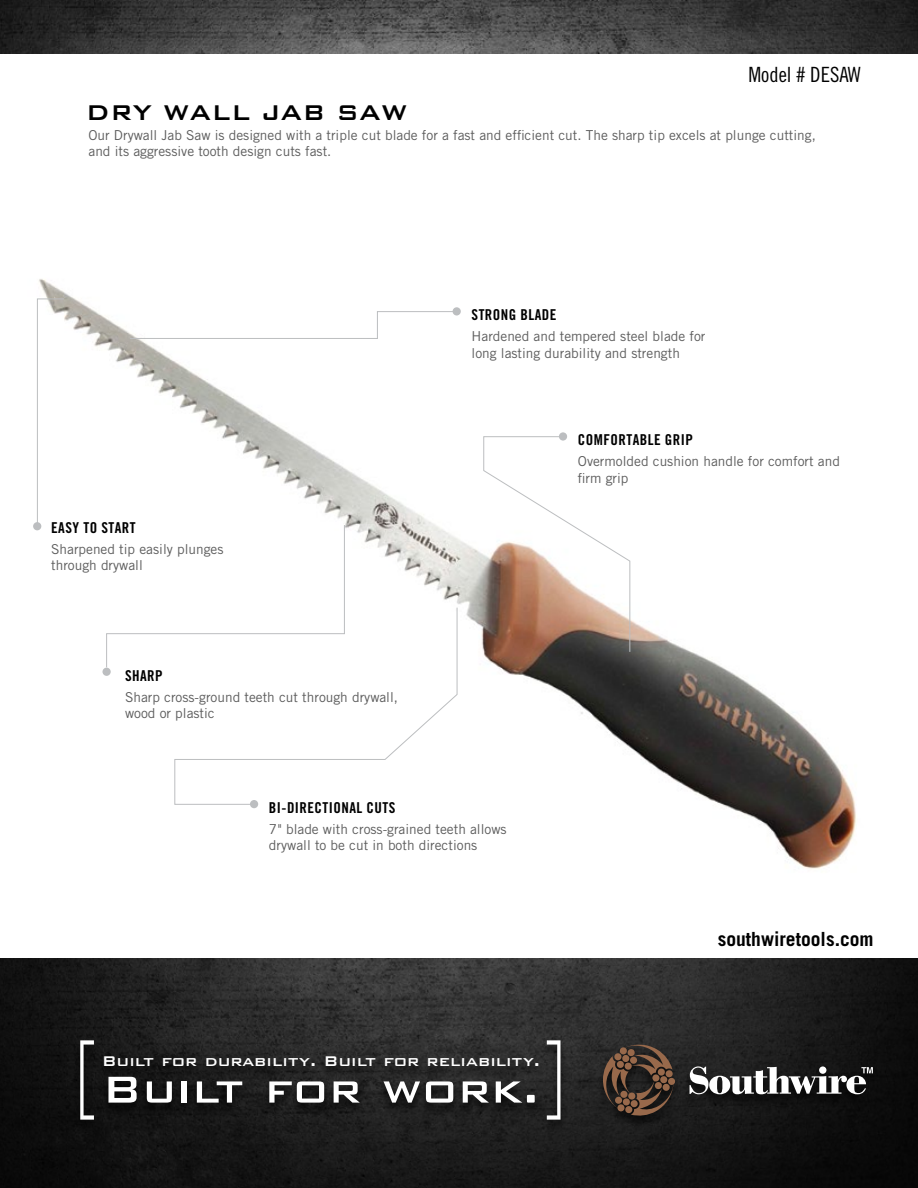
<style>
.page{position:relative;width:918px;height:1188px;background:#fff}
.page>*{position:absolute;margin:0;border:0;box-sizing:border-box;transform-origin:0 0}
.t1{font:500 49.95px "Bank Gothic BT";letter-spacing:.01em;color:#fff}
.t2{font:500 28.5px "Bank Gothic";color:#000}
.t3{font:21px "Trade Gothic LT Std Cn 18";color:#000}
.t4{font:700 19.5px "Trade Gothic LT Std";color:#000}
.t5{font:500 18.75px "Bank Gothic BT";color:#fff}
.t6{font:15px "Trade Gothic LT Std Bd Cn 20";letter-spacing:.03em;color:#000}
.t7{font:13.65px/16.5px "Trade Gothic LT Std";color:#5c5c5c}
</style>
<div class="page">
<svg style="left:0;top:958px;width:918px;height:230px;background:#1e1e1e"></svg>
<img style="left:0;top:0;width:918px;height:54px">
<div style="left:74px;top:1040px;width:494px;height:94px;background:#000;opacity:.75"></div>
<svg style="left:80px;top:1040px;width:14px;height:80px"></svg>
<svg style="left:547px;top:1040px;width:14px;height:80px"></svg>
<div style="left:595px;top:1044px;width:285px;height:85px;background:#000;opacity:.75"></div>
<svg style="left:603px;top:1043px;width:72px;height:74px;background:#4a382d"></svg>
<svg style="left:690px;top:1066px;width:183px;height:28px"></svg>
<img style="left:33px;top:279px;width:824px;height:590px">
<div style="left:453px;top:307px;width:8px;height:9px;background:#bcbec0;border-radius:50%"></div>
<svg style="left:129px;top:311px;width:327px;height:28px"></svg>
<div style="left:103px;top:668px;width:8px;height:8px;background:#bcbec0;border-radius:50%"></div>
<div style="left:33px;top:522px;width:8px;height:8px;background:#bcbec0;border-radius:50%"></div>
<svg style="left:37px;top:298px;width:28px;height:229px"></svg>
<div style="left:250px;top:800px;width:8px;height:8px;background:#bcbec0;border-radius:50%"></div>
<svg style="left:174px;top:607px;width:284px;height:198px"></svg>
<div style="left:559px;top:432px;width:8px;height:9px;background:#bcbec0;border-radius:50%"></div>
<svg style="left:483px;top:436px;width:148px;height:217px"></svg>
<svg style="left:106px;top:524px;width:239px;height:144px"></svg>
<h3 class="t3" style="left:748px;top:62px;width:114px">Model # DESAW</h3>
<h2 class="t2" style="left:86px;top:90px;width:323px">DRY WALL JAB SAW</h2>
<p class="t7" style="left:88px;top:127px;width:729px">Our Drywall Jab Saw is designed with a triple cut blade for a fast and efficient cut. The sharp tip excels at plunge cutting, and its aggressive tooth design cuts fast.</p>
<p class="t6" style="left:472px;top:306px;width:86px">STRONG BLADE</p>
<p class="t7" style="left:472px;top:328px;width:235px">Hardened and tempered steel blade for long lasting durability and strength</p>
<p class="t6" style="left:51px;top:519px;width:86px">EASY TO START</p>
<p class="t7" style="left:51px;top:541px;width:174px">Sharpened tip easily plunges through drywall</p>
<p class="t6" style="left:125px;top:666px;width:39px">SHARP</p>
<p class="t7" style="left:125px;top:688px;width:275px">Sharp cross-ground teeth cut through drywall, wood or plastic</p>
<p class="t6" style="left:269px;top:799px;width:128px">BI-DIRECTIONAL CUTS</p>
<p class="t7" style="left:269px;top:821px;width:239px">7" blade with cross-grained teeth allows drywall to be cut in both directions</p>
<p class="t6" style="left:578px;top:431px;width:117px">COMFORTABLE GRIP</p>
<p class="t7" style="left:578px;top:453px;width:264px">Overmolded cushion handle for comfort and firm grip</p>
<h3 class="t4" style="left:718px;top:927px;width:158px">southwiretools.com</h3>
<h3 class="t5" style="left:102px;top:1051px;width:440px">Built for durability. Built for reliability.</h3>
<h1 class="t1" style="left:102px;top:1062px;width:439px">Built for work.</h1>
</div>
